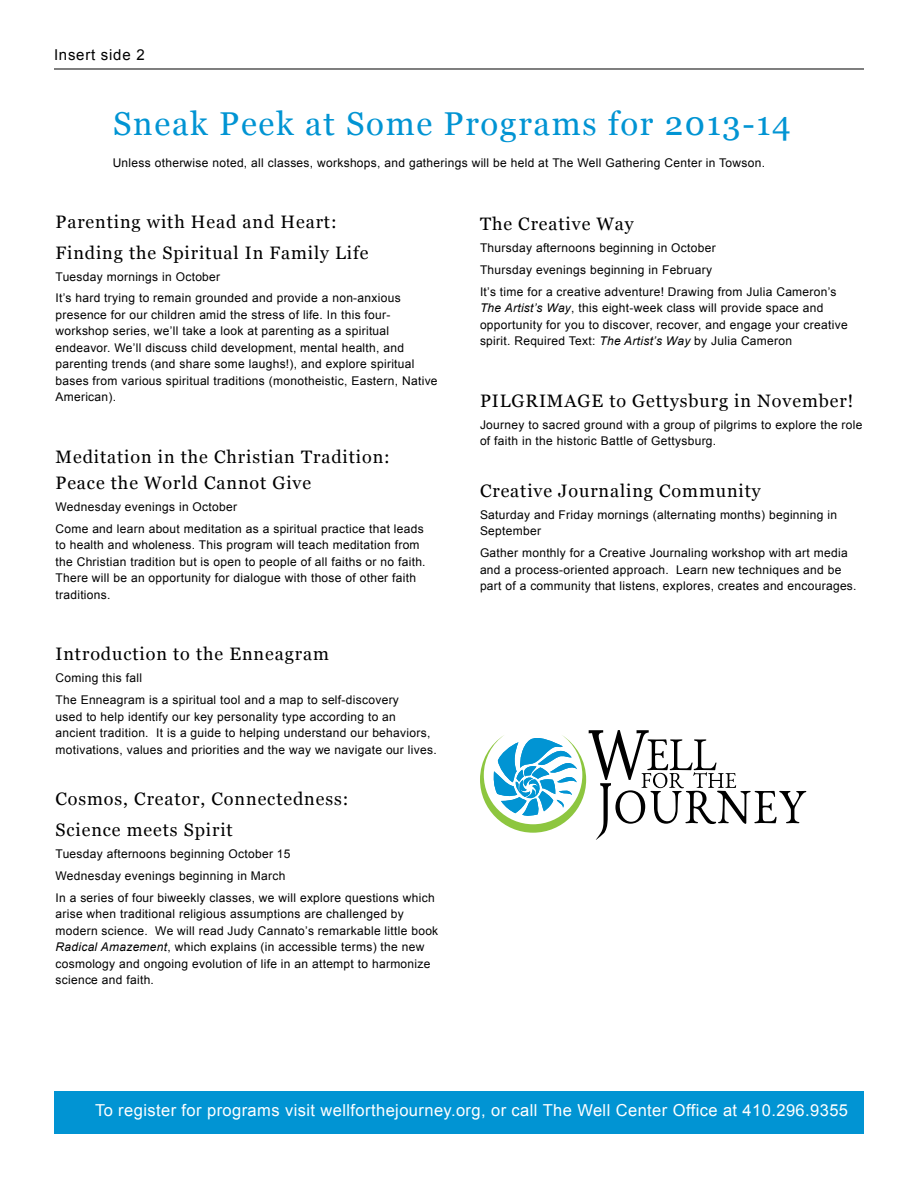
<style>
.page{position:relative;width:918px;height:1188px;background:#fff}
.page>*{position:absolute;margin:0;border:0;box-sizing:border-box;transform-origin:0 0}
.t1{font:33px "Georgia";letter-spacing:.05em;color:#0194d3}
.t2{font:18px/30.9px "Georgia";letter-spacing:.05em;color:#000}
.t3{font:16.5px "Arial";letter-spacing:.025em;color:#fff}
.t4{font:15px "Arial";letter-spacing:.05em;color:#000}
.t5{font:12px/16.5px "Arial";letter-spacing:.025em;color:#000}
.s1{font-style:italic}
</style>
<div class="page">
<hr style="left:54px;top:69px;width:810px;height:1px;background:#000">
<div style="left:55px;top:1092px;width:809px;height:42px;background:#0194d3"></div>
<svg style="left:480px;top:730px;width:326px;height:110px"></svg>
<p class="t4" style="left:54px;top:45px;width:92px">Insert side 2</p>
<h1 class="t1" style="left:113px;top:105px;width:679px">Sneak Peek at Some Programs for 2013-14</h1>
<p class="t5" style="left:113px;top:154px;width:654px">Unless otherwise noted, all classes, workshops, and gatherings will be held at The Well Gathering Center in Towson.</p>
<h2 class="t2" style="left:56px;top:206px;width:315px">Parenting with Head and Heart:<br>Finding the Spiritual In Family Life</h2>
<p class="t5" style="left:56px;top:266px;width:347px;line-height:21.9px">Tuesday mornings in October<br>It’s hard trying to remain grounded and provide a non-anxious</p>
<p class="t5" style="left:56px;top:307px;width:384px">presence for our children amid the stress of life. In this four&shy;workshop series, we’ll take a look at parenting as a spiritual endeavor. We’ll discuss child development, mental health, and parenting trends (and share some laughs!), and explore spiritual bases from various spiritual traditions (monotheistic, Eastern, Native American).</p>
<h2 class="t2" style="left:56px;top:444px;width:336px;line-height:25.5px">Meditation in the Christian Tradition:<br>Peace the World Cannot Give</h2>
<p class="t5" style="left:56px;top:496px;width:370px;line-height:21.9px">Wednesday evenings in October<br>Come and learn about meditation as a spiritual practice that leads</p>
<p class="t5" style="left:56px;top:537px;width:372px">to health and wholeness. This program will teach meditation from the Christian tradition but is open to people of all faiths or no faith.<br>There will be an opportunity for dialogue with those of other faith traditions.</p>
<h2 class="t2" style="left:56px;top:639px;width:275px">Introduction to the Enneagram</h2>
<p class="t5" style="left:56px;top:667px;width:345px;line-height:21.9px">Coming this fall<br>The Enneagram is a spiritual tool and a map to self-discovery</p>
<p class="t5" style="left:56px;top:708px;width:383px">used to help identify our key personality type according to an ancient tradition. It is a guide to helping understand our behaviors, motivations, values and priorities and the way we navigate our lives.</p>
<h2 class="t2" style="left:56px;top:783px;width:294px">Cosmos, Creator, Connectedness:<br>Science meets Spirit</h2>
<p class="t5" style="left:56px;top:843px;width:381px;line-height:21.9px">Tuesday afternoons beginning October 15<br>Wednesday evenings beginning in March<br>In a series of four biweekly classes, we will explore questions which</p>
<p class="t5" style="left:56px;top:906px;width:384px">arise when traditional religious assumptions are challenged by modern science. We will read Judy Cannato’s remarkable little book <span class="s1">Radical Amazement</span>, which explains (in accessible terms) the new cosmology and ongoing evolution of life in an attempt to harmonize science and faith.</p>
<h2 class="t2" style="left:480px;top:208px;width:155px">The Creative Way</h2>
<p class="t5" style="left:480px;top:237px;width:358px;line-height:21.9px">Thursday afternoons beginning in October<br>Thursday evenings beginning in February<br>It’s time for a creative adventure! Drawing from Julia Cameron’s</p>
<p class="t5" style="left:480px;top:300px;width:369px"><span class="s1">The Artist’s Way</span>, this eight-week class will provide space and opportunity for you to discover, recover, and engage your creative spirit. Required Text: <span class="s1">The Artist’s Way</span> by Julia Cameron</p>
<h2 class="t2" style="left:480px;top:385px;width:375px">PILGRIMAGE to Gettysburg in November!</h2>
<p class="t5" style="left:480px;top:417px;width:384px">Journey to sacred ground with a group of pilgrims to explore the role of faith in the historic Battle of Gettysburg.</p>
<h2 class="t2" style="left:480px;top:475px;width:282px">Creative Journaling Community</h2>
<p class="t5" style="left:480px;top:506px;width:359px">Saturday and Friday mornings (alternating months) beginning in<br>September</p>
<p class="t5" style="left:480px;top:545px;width:378px">Gather monthly for a Creative Journaling workshop with art media and a process-oriented approach. Learn new techniques and be part of a community that listens, explores, creates and encourages.</p>
<h3 class="t3" style="left:95px;top:1099px;width:755px">To register for programs visit wellforthejourney.org, or call The Well Center Office at 410.296.9355</h3>
</div>
